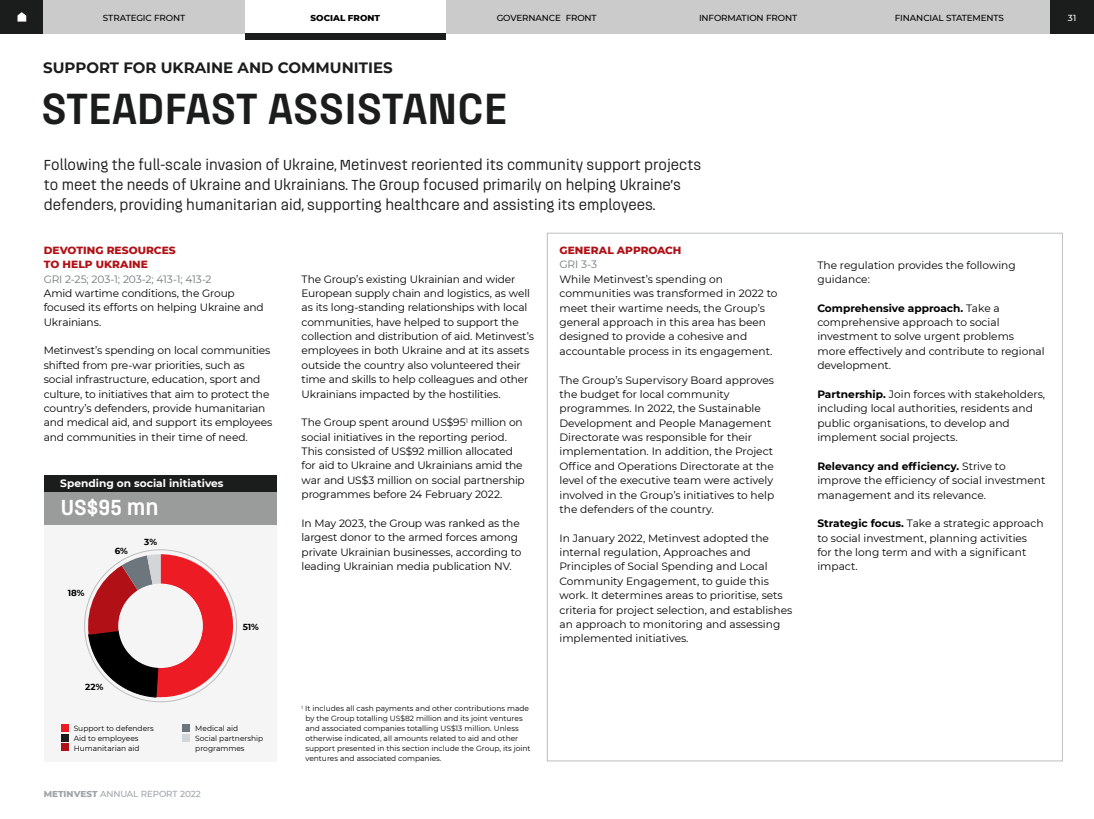
<style>
.page{position:relative;width:1094px;height:819px;background:#fff}
.page>*{position:absolute;margin:0;border:0;box-sizing:border-box;transform-origin:0 0}
.t1{font:700 45px "Azovsteel";letter-spacing:.01em;color:#1b1c1c}
.t2{font:700 22.5px "Azovsteel";color:#fff}
.t3{font:15px/20px "Azovsteel";color:#1b1c1c}
.t4{font:700 15px "Montserrat";color:#1b1c1c}
.t5{font:10.62px/14.4px "Montserrat";color:#000}
.t6{font:800 10.62px/14.4px "Montserrat";letter-spacing:.005em;color:#b11116}
.t7{font:10.62px "Montserrat";letter-spacing:-.015em;color:#6e767d}
.t8{font:700 10.62px "Montserrat";color:#fff}
.t9{font:500 8.75px "Montserrat";letter-spacing:-.01em;color:#000}
.t10{font:500 8.75px "Montserrat";letter-spacing:-.01em;color:#9fa3a9}
.t11{font:700 8.75px "Montserrat";color:#000}
.t12{font:800 8.75px "Montserrat";color:#000}
.t13{font:500 8.75px "Montserrat";color:#fff}
.t14{font:7.5px/10px "Montserrat";color:#000}
.s1{font-weight:800}
.s2{font-weight:700}
</style>
<div class="page">
<div style="left:44px;top:492px;width:232px;height:269px;background:#f5f5f6"></div>
<svg style="left:85px;top:554px;width:150px;height:145px"></svg>
<div style="left:61px;top:724px;width:8px;height:7px;background:#ed1c24"></div>
<div style="left:61px;top:734px;width:8px;height:7px;background:#1b1c1c"></div>
<div style="left:61px;top:743px;width:8px;height:8px;background:#b11116"></div>
<div style="left:182px;top:724px;width:8px;height:7px;background:#6e767d"></div>
<div style="left:182px;top:734px;width:8px;height:7px;background:#d3d6d8"></div>
<div style="left:44px;top:491px;width:233px;height:34px;background:#9a9b9b"></div>
<div style="left:44px;top:475px;width:232px;height:17px;background:#1b1c1c"></div>
<div style="left:118px;top:583px;width:85px;height:85px;background:#f5f5f6;border-radius:50%"></div>
<div style="left:1050px;top:0;width:44px;height:34px;background:#1b1c1c"></div>
<div style="left:0;top:0;width:44px;height:34px;background:#1b1c1c"></div>
<div style="left:44px;top:0;width:1006px;height:34px;background:#cbcbcb"></div>
<div style="left:245px;top:0;width:201px;height:34px;background:#fff"></div>
<div style="left:245px;top:34px;width:201px;height:6px;background:#1b1c1c"></div>
<svg style="left:18px;top:12px;width:8px;height:10px"></svg>
<p class="t9" style="left:103px;top:12px;width:84px">STRATEGIC FRONT</p>
<p class="t12" style="left:311px;top:11px;width:71px">SOCIAL FRONT</p>
<p class="t9" style="left:497px;top:12px;width:102px">GOVERNANCE FRONT</p>
<p class="t9" style="left:895px;top:12px;width:111px">FINANCIAL STATEMENTS</p>
<p class="t13" style="left:1068px;top:12px;width:10px">31</p>
<p class="t9" style="left:699px;top:12px;width:100px">INFORMATION FRONT</p>
<h3 class="t4" style="left:43px;top:57px;width:351px">SUPPORT FOR UKRAINE AND COMMUNITIES</h3>
<h1 class="t1" style="left:41px;top:83px;width:468px">STEADFAST ASSISTANCE</h1>
<p class="t3" style="left:44px;top:154px;width:659px">Following the full-scale invasion of Ukraine, Metinvest reoriented its community support projects to meet the needs of Ukraine and Ukrainians. The Group focused primarily on helping Ukraine’s defenders, providing humanitarian aid, supporting healthcare and assisting its employees.</p>
<p class="t6" style="left:44px;top:242px;width:134px">DEVOTING RESOURCES<br>TO HELP UKRAINE</p>
<p class="t7" style="left:44px;top:271px;width:169px">GRI 2-25; 203-1; 203-2; 413-1; 413-2</p>
<p class="t5" style="left:44px;top:286px;width:221px">Amid wartime conditions, the Group focused its efforts on helping Ukraine and<br>Ukrainians.</p>
<p class="t5" style="left:44px;top:343px;width:230px">Metinvest’s spending on local communities shifted from pre-war priorities, such as social infrastructure, education, sport and culture, to initiatives that aim to protect the country’s defenders, provide humanitarian and medical aid, and support its employees and communities in their time of need.</p>
<p class="t6" style="left:559px;top:242px;width:124px">GENERAL APPROACH</p>
<p class="t7" style="left:559px;top:257px;width:39px">GRI 3-3</p>
<p class="t5" style="left:559px;top:271px;width:219px">While Metinvest’s spending on communities was transformed in 2022 to meet their wartime needs, the Group’s general approach in this area has been designed to provide a cohesive and accountable process in its engagement.</p>
<p class="t5" style="left:559px;top:372px;width:216px">The Group’s Supervisory Board approves the budget for local community programmes. In 2022, the Sustainable Development and People Management Directorate was responsible for their implementation. In addition, the Project Office and Operations Directorate at the level of the executive team were actively involved in the Group’s initiatives to help the defenders of the country.</p>
<p class="t5" style="left:559px;top:530px;width:234px">In January 2022, Metinvest adopted the internal regulation, Approaches and Principles of Social Spending and Local Community Engagement, to guide this work. It determines areas to prioritise, sets criteria for project selection, and establishes an approach to monitoring and assessing implemented initiatives.</p>
<p class="t5" style="left:302px;top:271px;width:234px">The Group’s existing Ukrainian and wider European supply chain and logistics, as well as its long-standing relationships with local communities, have helped to support the collection and distribution of aid. Metinvest’s employees in both Ukraine and at its assets outside the country also volunteered their time and skills to help colleagues and other Ukrainians impacted by the hostilities.</p>
<p class="t5" style="left:302px;top:415px;width:225px">The Group spent around US$95<sup>1</sup> million on social initiatives in the reporting period.<br>This consisted of US$92 million allocated for aid to Ukraine and Ukrainians amid the war and US$3 million on social partnership programmes before 24 February 2022.</p>
<p class="t5" style="left:302px;top:516px;width:221px">In May 2023, the Group was ranked as the largest donor to the armed forces among private Ukrainian businesses, according to leading Ukrainian media publication NV.</p>
<p class="t8" style="left:60px;top:476px;width:165px">Spending on social initiatives</p>
<h2 class="t2" style="left:61px;top:494px;width:99px">US$95 mn</h2>
<p class="t11" style="left:144px;top:535px;width:14px">3%</p>
<p class="t11" style="left:115px;top:544px;width:15px">6%</p>
<p class="t11" style="left:68px;top:586px;width:18px">18%</p>
<p class="t11" style="left:243px;top:620px;width:18px">51%</p>
<p class="t11" style="left:85px;top:681px;width:20px">22%</p>
<p class="t14" style="left:74px;top:722px;width:82px">Support to defenders<br>Aid to employees<br>Humanitarian aid</p>
<p class="t14" style="left:195px;top:722px;width:70px">Medical aid<br>Social partnership programmes</p>
<p class="t10" style="left:44px;top:788px;width:159px"><span class="s1">METINVEST</span> ANNUAL REPORT 2022</p>
<p class="t14" style="left:305px;top:703px;width:227px;text-indent:-4px"><sup>1</sup> It includes all cash payments and other contributions made by the Group totalling US$82 million and its joint ventures and associated companies totalling US$13 million. Unless otherwise indicated, all amounts related to aid and other support presented in this section include the Group, its joint ventures and associated companies.</p>
<p class="t5" style="left:817px;top:257px;width:200px">The regulation provides the following guidance:</p>
<p class="t5" style="left:817px;top:300px;width:229px"><span class="s2">Comprehensive approach.</span> Take a comprehensive approach to social investment to solve urgent problems more effectively and contribute to regional development.</p>
<p class="t5" style="left:817px;top:386px;width:229px"><span class="s2">Partnership.</span> Join forces with stakeholders, including local authorities, residents and public organisations, to develop and implement social projects.</p>
<p class="t5" style="left:817px;top:458px;width:230px"><span class="s2">Relevancy and efficiency.</span> Strive to improve the efficiency of social investment management and its relevance.</p>
<p class="t5" style="left:817px;top:516px;width:228px"><span class="s2">Strategic focus.</span> Take a strategic approach to social investment, planning activities for the long term and with a significant impact.</p>
</div>
